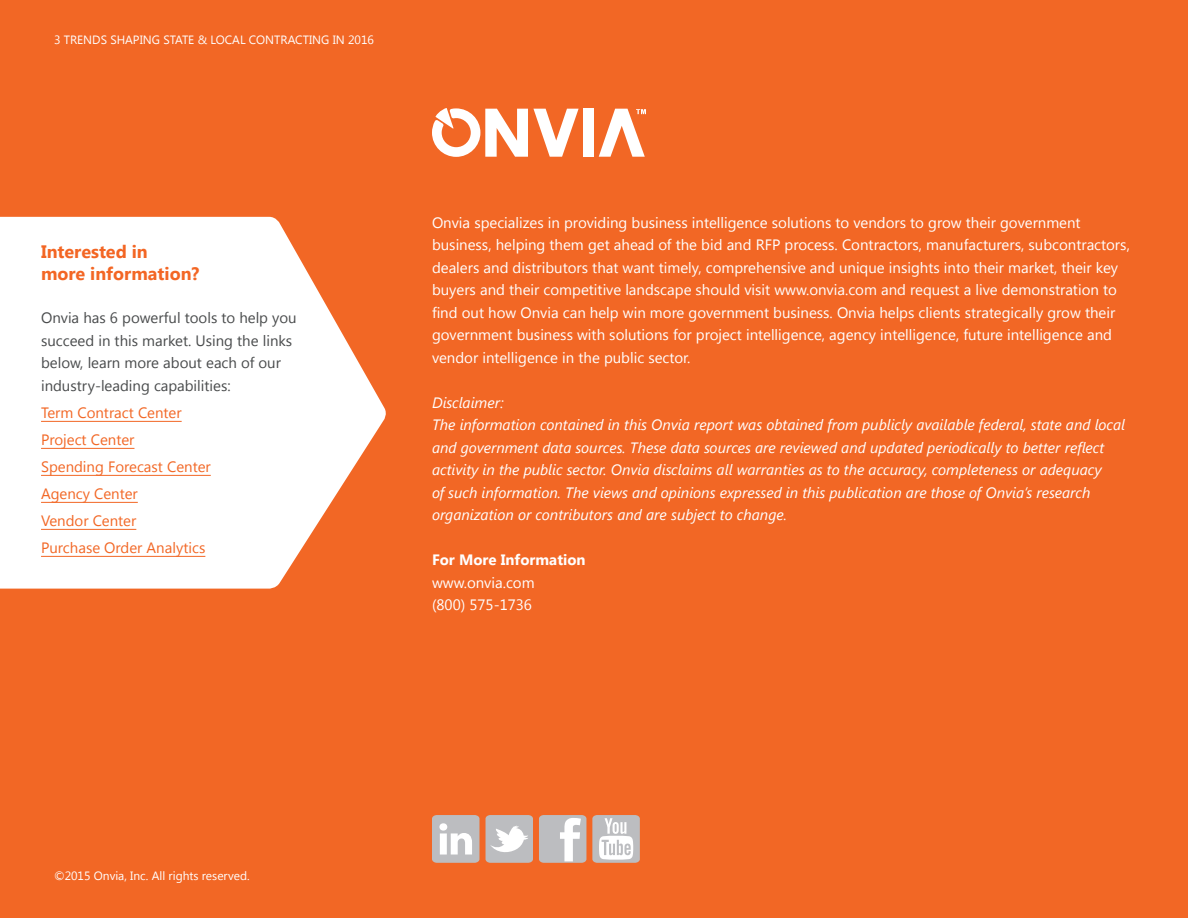
<style>
.page{position:relative;width:1188px;height:918px;background:#f26725}
.page>*{position:absolute;margin:0;border:0;box-sizing:border-box;transform-origin:0 0}
.t1{font:700 18px/22.5px "Segoe UI";color:#f36624}
.t2{font:15px/22.5px "Segoe UI";color:#fff}
.t3{font:italic 15px/22.5px "Segoe UI";color:#fff}
.t4{font:15px/22.5px "Segoe UI";color:#494b4c}
.t5{font:15px/27px "Segoe UI";color:#f26725}
.t6{font:700 15px "Segoe UI";color:#fff}
.t7{font:12px "Segoe UI";color:#fff}
</style>
<div class="page">
<svg style="left:592px;top:815px;width:48px;height:48px;background:#d2cfd0"></svg>
<svg style="left:0;top:217px;width:386px;height:372px;background:#fde8de"></svg>
<svg style="left:599px;top:109px;width:47px;height:48px"></svg>
<div style="left:584px;top:109px;width:10px;height:48px;background:#fff"></div>
<svg style="left:432px;top:108px;width:147px;height:49px"></svg>
<svg style="left:432px;top:815px;width:47px;height:48px;background:#cbcbcc"></svg>
<svg style="left:486px;top:815px;width:47px;height:48px;background:#cbcacc"></svg>
<svg style="left:539px;top:815px;width:47px;height:48px;background:#cacacb"></svg>
<hr style="left:41px;top:421px;width:141px;height:1px;background:#f26725">
<hr style="left:41px;top:448px;width:93px;height:1px;background:#f26725">
<hr style="left:41px;top:475px;width:170px;height:1px;background:#f26725">
<hr style="left:41px;top:502px;width:97px;height:1px;background:#f26725">
<hr style="left:41px;top:529px;width:95px;height:1px;background:#f26725">
<hr style="left:41px;top:556px;width:164px;height:1px;background:#f26725">
<p class="t7" style="left:54px;top:32px;width:322px">3 TRENDS SHAPING STATE &amp; LOCAL CONTRACTING IN 2016</p>
<p class="t1" style="left:41px;top:239px;width:160px">Interested in<br>more information?</p>
<p class="t4" style="left:41px;top:306px;width:257px">Onvia has 6 powerful tools to help you succeed in this market. Using the links below, learn more about each of our industry-leading capabilities:</p>
<p class="t5" style="left:41px;top:398px;width:171px">Term Contract Center<br>Project Center<br>Spending Forecast Center<br>Agency Center<br>Vendor Center<br>Purchase Order Analytics</p>
<p class="t2" style="left:432px;top:210px;width:699px">Onvia specializes in providing business intelligence solutions to vendors to grow their government business, helping them get ahead of the bid and RFP process. Contractors, manufacturers, subcontractors, dealers and distributors that want timely, comprehensive and unique insights into their market, their key buyers and their competitive landscape should visit www.onvia.com and request a live demonstration to find out how Onvia can help win more government business. Onvia helps clients strategically grow their government business with solutions for project intelligence, agency intelligence, future intelligence and vendor intelligence in the public sector.</p>
<p class="t3" style="left:432px;top:390px;width:695px">Disclaimer:<br>The information contained in this Onvia report was obtained from publicly available federal, state and local and government data sources. These data sources are reviewed and updated periodically to better reflect activity in the public sector. Onvia disclaims all warranties as to the accuracy, completeness or adequacy<br>of such information. The views and opinions expressed in this publication are those of Onvia’s research organization or contributors and are subject to change.</p>
<p class="t6" style="left:432px;top:549px;width:155px">For More Information</p>
<p class="t2" style="left:432px;top:570px;width:104px">www.onvia.com (800) 575-1736</p>
<p class="t7" style="left:54px;top:868px;width:197px">©2015 Onvia, Inc. All rights reserved.</p>
</div>
